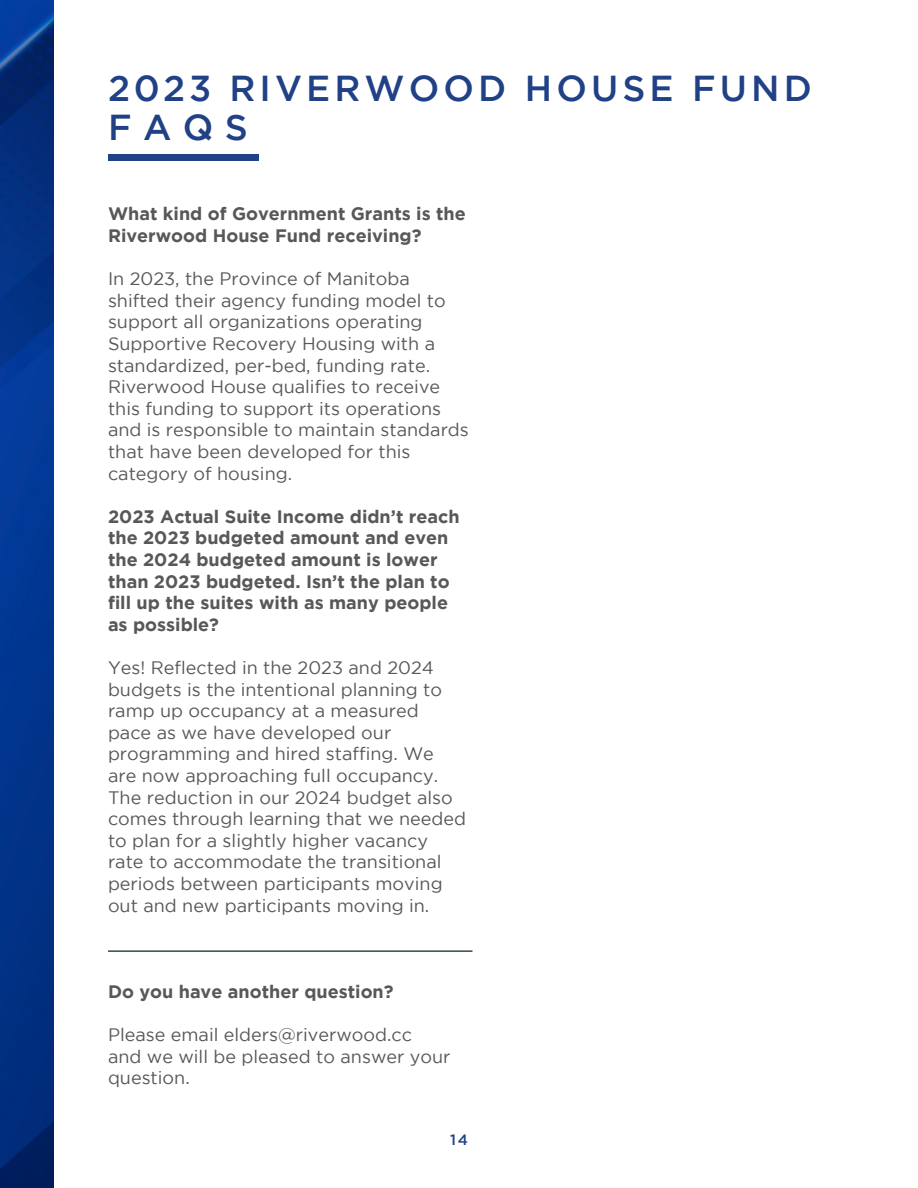
<style>
.page{position:relative;width:918px;height:1188px;background:#fff}
.page>*{position:absolute;margin:0;border:0;box-sizing:border-box;transform-origin:0 0}
.t1{font:500 36px "Gotham";letter-spacing:.115em;color:#204186}
.Body{font:18px/21.6px "Gotham";color:#57585a}
.Body-2{font:700 18px/21.6px "Gotham";color:#57585a}
.Subhead{font:500 15px "Gotham";color:#204186}
</style>
<div class="page">
<div style="left:108px;top:154px;width:150px;height:7px;background:#204186"></div>
<hr style="left:108px;top:950px;width:364px;height:2px;background:#364a40">
<img style="left:0;top:0;width:54px;height:1188px">
<p class="t1" style="left:108px;top:68px;width:706px">2023 RIVERWOOD HOUSE FUND</p>
<p class="t1" style="left:108px;top:107px;width:141px">FAQS</p>
<p class="Body-2" style="left:108px;top:203px;width:359px">What kind of Government Grants is the<br>Riverwood House Fund receiving?</p>
<p class="Body" style="left:108px;top:268px;width:362px">In 2023, the Province of Manitoba shifted their agency funding model to support all organizations operating Supportive Recovery Housing with a standardized, per-bed, funding rate.<br>Riverwood House qualifies to receive this funding to support its operations and is responsible to maintain standards that have been developed for this category of housing.</p>
<p class="Body-2" style="left:108px;top:505px;width:353px">2023 Actual Suite Income didn’t reach the 2023 budgeted amount and even the 2024 budgeted amount is lower than 2023 budgeted. Isn’t the plan to fill up the suites with as many people as possible?</p>
<p class="Body" style="left:108px;top:657px;width:360px">Yes! Reflected in the 2023 and 2024 budgets is the intentional planning to ramp up occupancy at a measured pace as we have developed our programming and hired staffing. We are now approaching full occupancy.<br>The reduction in our 2024 budget also comes through learning that we needed to plan for a slightly higher vacancy rate to accommodate the transitional periods between participants moving out and new participants moving in.</p>
<p class="Body-2" style="left:108px;top:980px;width:287px">Do you have another question?</p>
<p class="Body" style="left:108px;top:1024px;width:344px">Please email elders@riverwood.cc<br>and we will be pleased to answer your question.</p>
<p class="Subhead" style="left:450px;top:1131px;width:19px">14</p>
</div>
